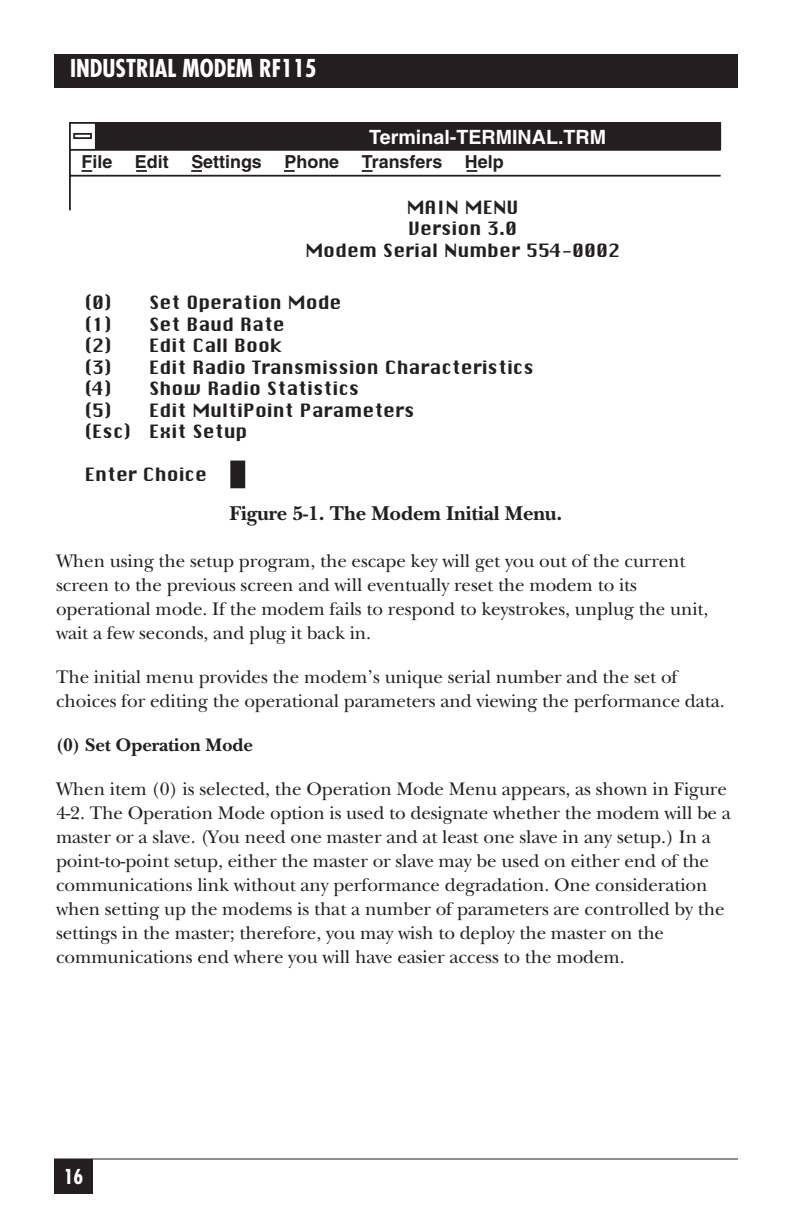
<style>
.page{position:relative;width:792px;height:1224px;background:#fff}
.page>*{position:absolute;margin:0;border:0;box-sizing:border-box;transform-origin:0 0}
.t1{font:700 condensed 24px "Futura";color:#fff}
.t2{font:700 20.8px "New Baskerville";letter-spacing:-.005em;color:#231f20}
.t3{font:700 condensed 20px "Futura";color:#fff}
.t4{font:700 19.6px "Helvetica";color:#fff}
.t5{font:19px/24px "New Baskerville";letter-spacing:-.005em;color:#231f20}
.t6{font:700 19px "New Baskerville";letter-spacing:-.005em;color:#231f20}
.t7{font:17.8px/21.4px "Chicago";color:#231f20;text-align:center}
.t8{font:700 17.8px "Helvetica";color:#231f20}
</style>
<div class="page">
<div style="left:54px;top:54px;width:684px;height:34px;background:#231f20"></div>
<div style="left:54px;top:1159px;width:39px;height:35px;background:#231f20"></div>
<svg style="left:69px;top:122px;width:653px;height:89px"></svg>
<div style="left:95px;top:123px;width:626px;height:27px;background:#231f20"></div>
<div style="left:95px;top:122px;width:626px;height:28px;border:1px solid #231f20"></div>
<div style="left:73px;top:133px;width:19px;height:6px;border:2px solid #231f20"></div>
<svg style="left:82px;top:170px;width:10px;height:2px"></svg>
<svg style="left:136px;top:170px;width:11px;height:2px"></svg>
<svg style="left:191px;top:170px;width:11px;height:2px"></svg>
<svg style="left:284px;top:170px;width:11px;height:2px"></svg>
<svg style="left:362px;top:170px;width:11px;height:2px"></svg>
<svg style="left:467px;top:170px;width:10px;height:2px"></svg>
<div style="left:231px;top:461px;width:14px;height:27px;background:#231f20"></div>
<hr style="left:54px;top:1158px;width:684px;height:2px;background:#231f20">
<p class="t1" style="left:70px;top:58px;width:248px">INDUSTRIAL MODEM RF115</p>
<p class="t4" style="left:369px;top:130px;width:238px">Terminal-TERMINAL.TRM</p>
<p class="t8" style="left:81px;top:155px;width:32px">File</p>
<p class="t8" style="left:135px;top:155px;width:35px">Edit</p>
<p class="t8" style="left:191px;top:155px;width:72px">Settings</p>
<p class="t8" style="left:285px;top:155px;width:56px">Phone</p>
<p class="t8" style="left:362px;top:155px;width:82px">Transfers</p>
<p class="t8" style="left:465px;top:155px;width:40px">Help</p>
<p class="t7" style="left:305px;top:196px;width:316px">MAIN MENU<br>Version 3.0<br>Modem Serial Number 554-0002</p>
<p class="t7" style="left:85px;top:292px;width:451px;text-align:left">(0) Set Operation Mode<br>(1) Set Baud Rate<br>(2) Edit Call Book<br>(3) Edit Radio Transmission Characteristics (4) Show Radio Statistics<br>(5) Edit MultiPoint Parameters<br>(Esc) Exit Setup</p>
<p class="t7" style="left:85px;top:463px;width:124px">Enter Choice</p>
<p class="t2" style="left:230px;top:506px;width:334px">Figure 5-1. The Modem Initial Menu.</p>
<p class="t5" style="left:56px;top:551px;width:654px">When using the setup program, the escape key will get you out of the current screen to the previous screen and will eventually reset the modem to its operational mode. If the modem fails to respond to keystrokes, unplug the unit, wait a few seconds, and plug it back in.</p>
<p class="t5" style="left:56px;top:667px;width:670px">The initial menu provides the modem’s unique serial number and the set of choices for editing the operational parameters and viewing the performance data.</p>
<p class="t6" style="left:56px;top:738px;width:199px">(0) Set Operation Mode</p>
<p class="t5" style="left:56px;top:779px;width:677px">When item (0) is selected, the Operation Mode Menu appears, as shown in Figure 4-2. The Operation Mode option is used to designate whether the modem will be a master or a slave. (You need one master and at least one slave in any setup.) In a point-to-point setup, either the master or slave may be used on either end of the communications link without any performance degradation. One consideration when setting up the modems is that a number of parameters are controlled by the settings in the master; therefore, you may wish to deploy the master on the communications end where you will have easier access to the modem.</p>
<p class="t3" style="left:64px;top:1168px;width:21px">16</p>
</div>
